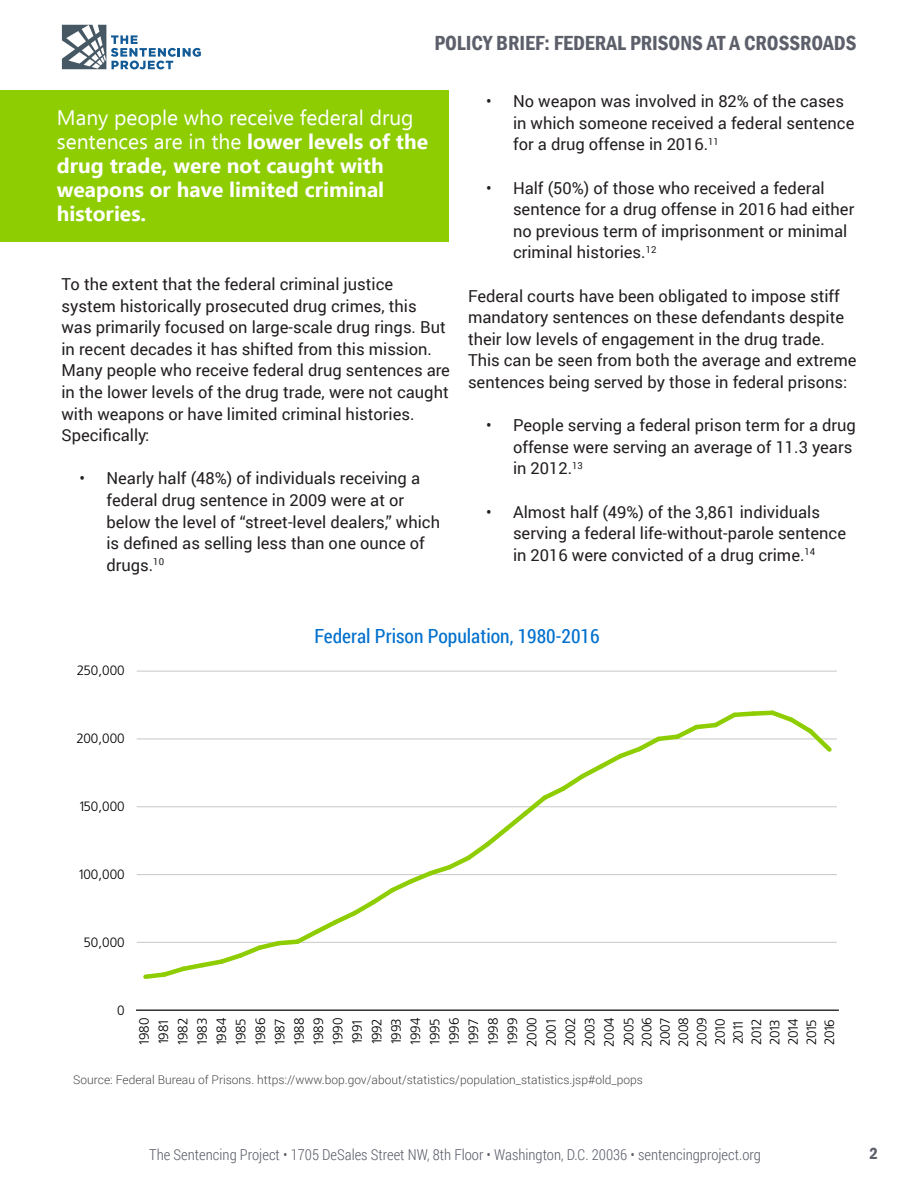
<style>
.page{position:relative;width:918px;height:1188px;background:#fff}
.page>*{position:absolute;margin:0;border:0;box-sizing:border-box;transform-origin:0 0}
.t1{font:700 21px/24px "Ebrima";color:#fff}
.t2{font:600 condensed 21px "Franklin Gothic";color:#5d606b}
.Heading_3{font:19.5px "Roboto Condensed";color:#0270cd}
.t3{font:16.5px/21.6px "Roboto";color:#231f20}
.t4{font:600 condensed 16.5px "Franklin Gothic";color:#5d606b}
.t5{font:300 15px "Roboto Condensed";color:#5d606b}
.t6{font:13.5px/19px "Bastardus Sans";letter-spacing:-.045em;color:#000}
.Source{font:300 12px "Roboto";color:#464748}
.s1{font-weight:400}
</style>
<div class="page">
<svg style="left:62px;top:25px;width:139px;height:44px"></svg>
<div style="left:1px;top:90px;width:448px;height:152px;background:#8dcd02"></div>
<hr style="left:137px;top:942px;width:700px;height:1px;background:#cdcdcd">
<hr style="left:137px;top:874px;width:700px;height:1px;background:#cdcdcd">
<hr style="left:137px;top:806px;width:700px;height:1px;background:#cdcdcd">
<hr style="left:137px;top:738px;width:700px;height:2px;background:#cdcdcd">
<hr style="left:137px;top:671px;width:700px;height:1px;background:#cdcdcd">
<hr style="left:136px;top:1010px;width:703px;height:1px;background:#000">
<svg style="left:141px;top:710px;width:695px;height:269px"></svg>
<p class="t2" style="left:434px;top:29px;width:424px">POLICY BRIEF: FEDERAL PRISONS AT A CROSSROADS</p>
<p class="t1" style="left:57px;top:107px;width:373px"><span class="s1">Many people who receive federal drug sentences are in the</span> lower levels of the drug trade, were not caught with weapons or have limited criminal</p>
<p class="t1" style="left:57px;top:203px;width:91px">histories.</p>
<p class="t3" style="left:62px;top:273px;width:390px">To the extent that the federal criminal justice system historically prosecuted drug crimes, this was primarily focused on large-scale drug rings. But in recent decades it has shifted from this mission.<br>Many people who receive federal drug sentences are in the lower levels of the drug trade, were not caught with weapons or have limited criminal histories.</p>
<p class="t3" style="left:62px;top:424px;width:89px">Specifically:</p>
<p class="t3" style="left:106px;top:467px;width:335px;text-indent:-27px">• Nearly half (48%) of individuals receiving a federal drug sentence in 2009 were at or below the level of “street-level dealers,” which is defined as selling less than one ounce of drugs.<sup>10</sup></p>
<p class="t3" style="left:513px;top:90px;width:343px;text-indent:-27px">• No weapon was involved in 82% of the cases in which someone received a federal sentence for a drug offense in 2016.<sup>11</sup></p>
<p class="t3" style="left:513px;top:176px;width:343px;text-indent:-27px">• Half (50%) of those who received a federal sentence for a drug offense in 2016 had either no previous term of imprisonment or minimal criminal histories.<sup>12</sup></p>
<p class="t3" style="left:468px;top:284px;width:390px">Federal courts have been obligated to impose stiff mandatory sentences on these defendants despite their low levels of engagement in the drug trade.<br>This can be seen from both the average and extreme sentences being served by those in federal prisons:</p>
<p class="t3" style="left:513px;top:414px;width:344px;text-indent:-27px">• People serving a federal prison term for a drug offense were serving an average of 11.3 years in 2012.<sup>13</sup></p>
<p class="t3" style="left:513px;top:500px;width:335px;text-indent:-27px">• Almost half (49%) of the 3,861 individuals serving a federal life-without-parole sentence in 2016 were convicted of a drug crime.<sup>14</sup></p>
<p class="t6" style="left:77px;top:661px;width:49px">250,000</p>
<p class="t6" style="left:77px;top:728px;width:50px">200,000</p>
<p class="Heading_3" style="left:314px;top:623px;width:287px">Federal Prison Population, 1980-2016</p>
<p class="t6" style="left:78px;top:797px;width:48px">150,000</p>
<p class="t6" style="left:78px;top:865px;width:48px">100,000</p>
<p class="t6" style="left:83px;top:932px;width:43px">50,000</p>
<p class="t6" style="left:117px;top:1001px;width:9px">0</p>
<p class="t6" style="left:134px;top:1047px;width:31px;rotate:-90deg">1980<br>1981<br>1982<br>1983<br>1984<br>1985<br>1986<br>1987<br>1988<br>1989<br>1990<br>1991<br>1992<br>1993<br>1994<br>1995<br>1996<br>1997<br>1998<br>1999<br>2000<br>2001<br>2002<br>2003<br>2004<br>2005<br>2006<br>2007<br>2008<br>2009<br>2010<br>2011<br>2012<br>2013<br>2014<br>2015<br>2016</p>
<p class="Source" style="left:73px;top:1071px;width:571px">Source: Federal Bureau of Prisons. https://www.bop.gov/about/statistics/population_statistics.jsp#old_pops</p>
<p class="t5" style="left:149px;top:1144px;width:613px">The Sentencing Project • 1705 DeSales Street NW, 8th Floor • Washington, D.C. 20036 • sentencingproject.org</p>
<p class="t4" style="left:870px;top:1143px;width:10px">2</p>
</div>
